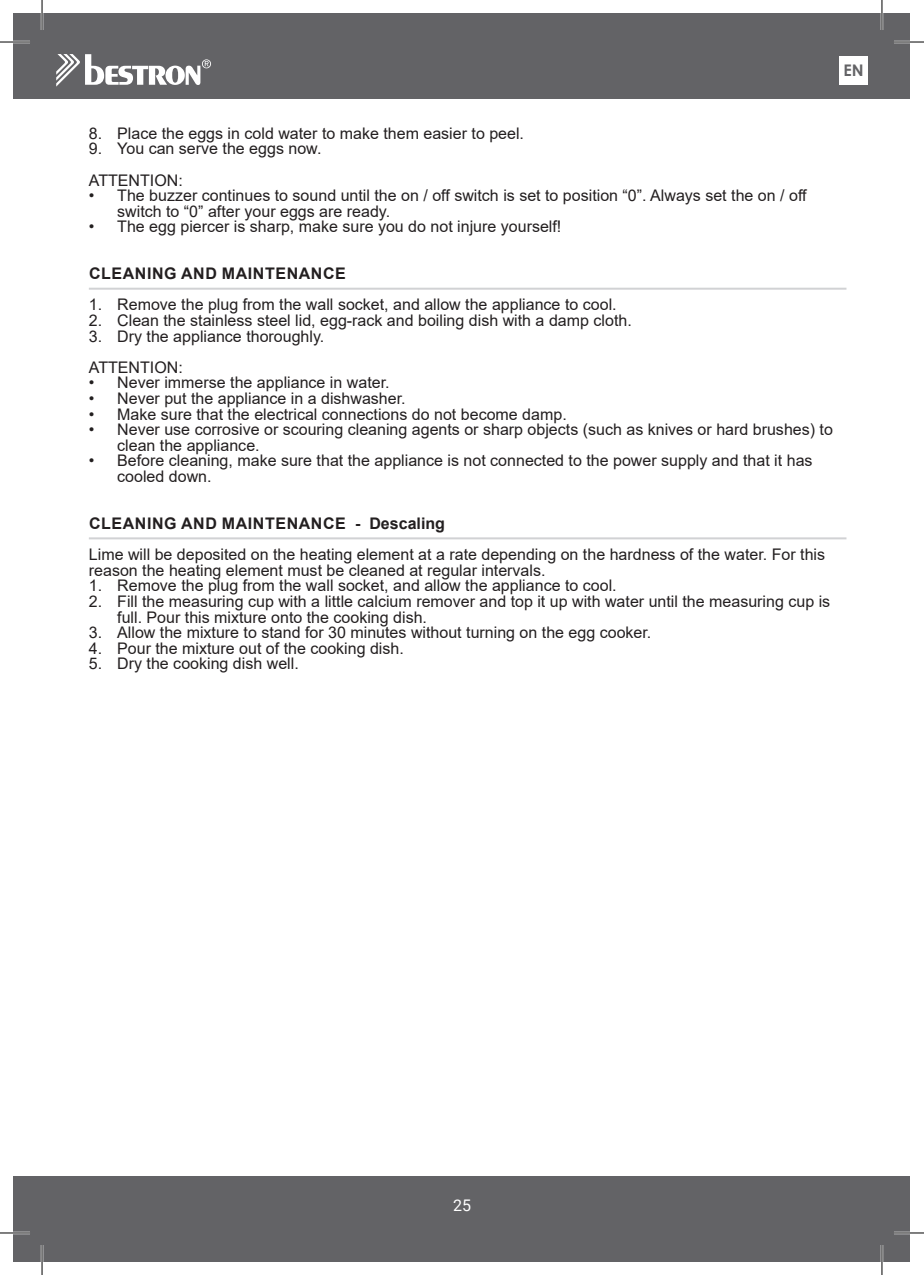
<style>
.page{position:relative;width:924px;height:1275px;background:#fff}
.page>*{position:absolute;margin:0;border:0;box-sizing:border-box;transform-origin:0 0}
.t1{font:16px/15.6px "Arial";color:#231f20}
.t2{font:700 16px "Arial";letter-spacing:.035em;color:#231f20}
.t3{font:16px "Roboto";color:#fff}
.t4{font:700 16px "Century Gothic";color:#636366}
</style>
<div class="page">
<div style="left:14px;top:14px;width:895px;height:85px;background:#636366"></div>
<div style="left:14px;top:1176px;width:895px;height:85px;background:#636366"></div>
<svg style="left:56px;top:54px;width:155px;height:33px"></svg>
<div style="left:839px;top:56px;width:28px;height:29px;background:#fff"></div>
<hr style="left:89px;top:288px;width:757px;height:2px;background:#d1d2d4">
<hr style="left:89px;top:537px;width:757px;height:2px;background:#d1d2d4">
<hr style="left:0;top:41px;width:30px;height:2px;background:#fff">
<hr style="left:893px;top:41px;width:30px;height:2px;background:#fff">
<hr style="left:0;top:1231px;width:30px;height:3px;background:#fff">
<hr style="left:893px;top:1231px;width:30px;height:3px;background:#fff">
<hr style="left:41px;top:0;width:2px;height:30px;background:#fff">
<hr style="left:41px;top:1245px;width:2px;height:30px;background:#fff">
<hr style="left:880px;top:0;width:2px;height:30px;background:#fff">
<hr style="left:880px;top:1245px;width:2px;height:30px;background:#fff">
<hr style="left:0;top:42px;width:30px;height:1px;background:#000">
<hr style="left:893px;top:42px;width:30px;height:1px;background:#000">
<hr style="left:0;top:1232px;width:30px;height:1px;background:#000">
<hr style="left:893px;top:1232px;width:30px;height:1px;background:#000">
<hr style="left:42px;top:0;width:1px;height:30px;background:#000">
<hr style="left:42px;top:1245px;width:1px;height:30px;background:#000">
<hr style="left:881px;top:0;width:1px;height:30px;background:#000">
<hr style="left:881px;top:1245px;width:1px;height:30px;background:#000">
<p class="t4" style="left:843px;top:58px;width:22px">EN</p>
<p class="t1" style="left:89px;top:125px;width:436px">8. Place the eggs in cold water to make them easier to peel.</p>
<p class="t1" style="left:89px;top:133px;width:234px;line-height:31.2px">9. You can serve the eggs now.<br>ATTENTION:</p>
<p class="t1" style="left:117px;top:188px;width:690px;text-indent:-28px">• The buzzer continues to sound until the on / off switch is set to position “0”. Always set the on / off switch to “0” after your eggs are ready.</p>
<p class="t1" style="left:89px;top:219px;width:474px">• The egg piercer is sharp, make sure you do not injure yourself!</p>
<p class="t2" style="left:89px;top:262px;width:258px">CLEANING AND MAINTENANCE</p>
<p class="t1" style="left:89px;top:297px;width:529px">1. Remove the plug from the wall socket, and allow the appliance to cool.</p>
<p class="t1" style="left:89px;top:312px;width:544px">2. Clean the stainless steel lid, egg-rack and boiling dish with a damp cloth.</p>
<p class="t1" style="left:89px;top:320px;width:237px;line-height:31.2px">3. Dry the appliance thoroughly.<br>ATTENTION:</p>
<p class="t1" style="left:89px;top:375px;width:302px">• Never immerse the appliance in water.</p>
<p class="t1" style="left:89px;top:390px;width:318px">• Never put the appliance in a dishwasher.</p>
<p class="t1" style="left:89px;top:406px;width:479px">• Make sure that the electrical connections do not become damp.</p>
<p class="t1" style="left:117px;top:422px;width:716px;text-indent:-28px">• Never use corrosive or scouring cleaning agents or sharp objects (such as knives or hard brushes) to clean the appliance.</p>
<p class="t1" style="left:117px;top:453px;width:696px;text-indent:-28px">• Before cleaning, make sure that the appliance is not connected to the power supply and that it has cooled down.</p>
<p class="t2" style="left:89px;top:512px;width:357px">CLEANING AND MAINTENANCE - Descaling</p>
<p class="t1" style="left:89px;top:546px;width:737px">Lime will be deposited on the heating element at a rate depending on the hardness of the water. For this reason the heating element must be cleaned at regular intervals.</p>
<p class="t1" style="left:89px;top:578px;width:529px">1. Remove the plug from the wall socket, and allow the appliance to cool.</p>
<p class="t1" style="left:117px;top:593px;width:714px;text-indent:-28px">2. Fill the measuring cup with a little calcium remover and top it up with water until the measuring cup is full. Pour this mixture onto the cooking dish.</p>
<p class="t1" style="left:89px;top:624px;width:563px">3. Allow the mixture to stand for 30 minutes without turning on the egg cooker.</p>
<p class="t1" style="left:89px;top:640px;width:316px">4. Pour the mixture out of the cooking dish.</p>
<p class="t1" style="left:89px;top:656px;width:211px">5. Dry the cooking dish well.</p>
<p class="t3" style="left:453px;top:1193px;width:19px">25</p>
</div>
